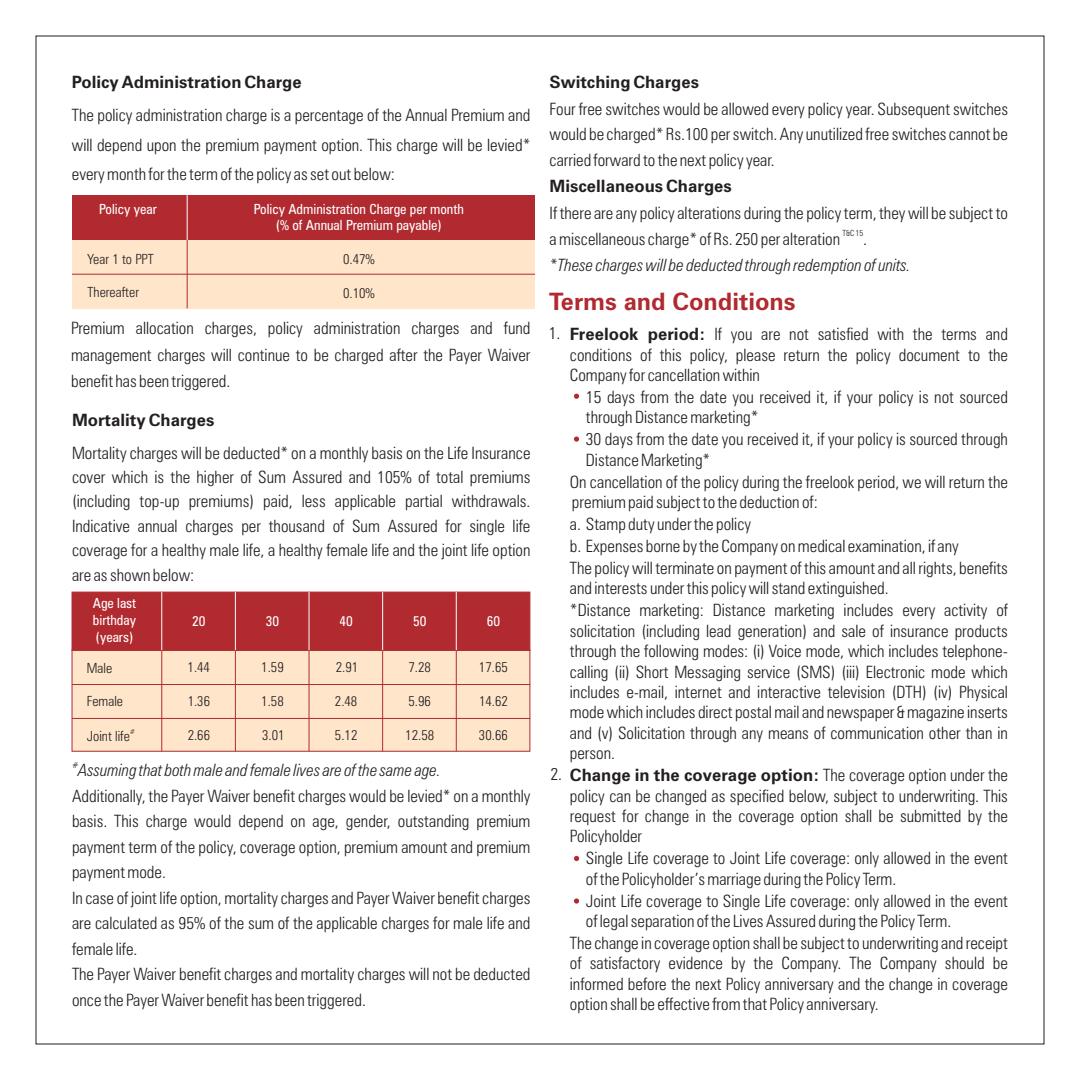
<style>
.page{position:relative;width:1080px;height:1080px;background:#fff}
.page>*{position:absolute;margin:0;border:0;box-sizing:border-box;transform-origin:0 0}
.t1{font:700 24px "Zurich BT";color:#b02a30}
.t2{font:300 condensed 17px/20.4px "Zurich BT";color:#231f20}
.t3{font:italic 300 condensed 17px "Zurich BT";color:#231f20}
.t4{font:700 17px "Zurich BT";color:#231f20}
.t5{font:300 condensed 14px "Zurich BT";color:#231f20}
.t6{font:condensed 14px/16.8px "Zurich BT";color:#fff;text-align:center}
.t7{font:300 condensed 8.4px "Zurich BT";color:#231f20}
.t8{font:italic 300 condensed 8.4px "Zurich BT";color:#231f20}
.t9{font:300 condensed 7px "Zurich BT";color:#231f20}
.s1{font-weight:700;font-stretch:normal}
</style>
<div class="page">
<svg style="left:574px;top:856px;width:5px;height:5px"></svg>
<div style="left:72px;top:195px;width:463px;height:45px;background:#b02a30"></div>
<div style="left:72px;top:240px;width:463px;height:68px;background:#ffe6cb"></div>
<hr style="left:187px;top:240px;width:1px;height:68px;background:#b02a30">
<hr style="left:187px;top:195px;width:1px;height:45px;background:#fff">
<hr style="left:72px;top:274px;width:463px;height:1px;background:#b02a30">
<div style="left:72px;top:651px;width:458px;height:101px;background:#ffe6cb"></div>
<div style="left:72px;top:592px;width:458px;height:59px;background:#b02a30"></div>
<hr style="left:161px;top:592px;width:1px;height:58px;background:#fff">
<hr style="left:456px;top:592px;width:1px;height:58px;background:#fff">
<hr style="left:382px;top:592px;width:1px;height:58px;background:#fff">
<hr style="left:309px;top:592px;width:1px;height:58px;background:#fff">
<hr style="left:235px;top:592px;width:1px;height:58px;background:#fff">
<hr style="left:161px;top:650px;width:1px;height:101px;background:#b02a30">
<hr style="left:456px;top:650px;width:1px;height:101px;background:#b02a30">
<hr style="left:382px;top:650px;width:1px;height:101px;background:#b02a30">
<hr style="left:309px;top:650px;width:1px;height:101px;background:#b02a30">
<hr style="left:235px;top:650px;width:1px;height:101px;background:#b02a30">
<hr style="left:72px;top:684px;width:458px;height:1px;background:#b02a30">
<hr style="left:72px;top:718px;width:458px;height:1px;background:#b02a30">
<svg style="left:574px;top:898px;width:5px;height:6px"></svg>
<svg style="left:574px;top:394px;width:5px;height:5px"></svg>
<svg style="left:574px;top:437px;width:5px;height:5px"></svg>
<p class="t4" style="left:72px;top:75px;width:231px">Policy Administration Charge</p>
<p class="t2" style="left:72px;top:102px;width:460px;line-height:29.6px;text-align:justify">The policy administration charge is a percentage of the Annual Premium and will depend upon the premium payment option. This charge will be levied* every month for the term of the policy as set out below:</p>
<p class="t6" style="left:99px;top:202px;width:59px">Policy year</p>
<p class="t5" style="left:88px;top:253px;width:68px">Year 1 to PPT</p>
<p class="t6" style="left:254px;top:202px;width:212px">Policy Administration Charge per month (% of Annual Premium payable)</p>
<p class="t5" style="left:343px;top:253px;width:33px">0.47%</p>
<p class="t5" style="left:343px;top:288px;width:33px">0.10%</p>
<p class="t5" style="left:88px;top:287px;width:53px">Thereafter</p>
<p class="t2" style="left:71px;top:317px;width:461px;line-height:26.4px;text-align:justify">Premium allocation charges, policy administration charges and fund management charges will continue to be charged after the Payer Waiver benefit has been triggered.</p>
<p class="t4" style="left:72px;top:413px;width:144px">Mortality Charges</p>
<p class="t2" style="left:72px;top:442px;width:460px;line-height:24.4px;text-align:justify">Mortality charges will be deducted* on a monthly basis on the Life Insurance cover which is the higher of Sum Assured and 105% of total premiums (including top-up premiums) paid, less applicable partial withdrawals.<br>Indicative annual charges per thousand of Sum Assured for single life coverage for a healthy male life, a healthy female life and the joint life option are as shown below:</p>
<p class="t6" style="left:93px;top:596px;width:45px;text-align:justify">Age last birthday (years)</p>
<p class="t5" style="left:87px;top:662px;width:27px">Male</p>
<p class="t5" style="left:87px;top:696px;width:38px">Female</p>
<p class="t6" style="left:192px;top:614px;width:15px">20</p>
<p class="t6" style="left:266px;top:614px;width:15px">30</p>
<p class="t6" style="left:339px;top:614px;width:15px">40</p>
<p class="t6" style="left:413px;top:614px;width:15px">50</p>
<p class="t6" style="left:487px;top:614px;width:15px">60</p>
<p class="t5" style="left:188px;top:662px;width:24px">1.44</p>
<p class="t5" style="left:188px;top:696px;width:24px">1.36</p>
<p class="t5" style="left:479px;top:662px;width:30px">17.65</p>
<p class="t5" style="left:479px;top:696px;width:30px">14.62</p>
<p class="t5" style="left:409px;top:662px;width:24px">7.28</p>
<p class="t5" style="left:408px;top:696px;width:24px">5.96</p>
<p class="t5" style="left:336px;top:662px;width:24px">2.91</p>
<p class="t5" style="left:335px;top:696px;width:24px">2.48</p>
<p class="t5" style="left:261px;top:662px;width:24px">1.59</p>
<p class="t5" style="left:261px;top:696px;width:24px">1.58</p>
<p class="t9" style="left:130px;top:729px;width:7px">#</p>
<p class="t5" style="left:87px;top:731px;width:44px">Joint life</p>
<p class="t5" style="left:188px;top:730px;width:24px">2.66</p>
<p class="t5" style="left:262px;top:730px;width:24px">3.01</p>
<p class="t5" style="left:335px;top:730px;width:24px">5.12</p>
<p class="t5" style="left:405px;top:730px;width:31px">12.58</p>
<p class="t5" style="left:479px;top:730px;width:30px">30.66</p>
<p class="t8" style="left:72px;top:762px;width:8px">#</p>
<p class="t2" style="left:72px;top:785px;width:460px;line-height:25.4px">Additionally, the Payer Waiver benefit charges would be levied* on a monthly basis. This charge would depend on age, gender, outstanding premium payment term of the policy, coverage option, premium amount and premium payment mode.<br>In case of joint life option, mortality charges and Payer Waiver benefit charges are calculated as 95% of the sum of the applicable charges for male life and female life.<br>The Payer Waiver benefit charges and mortality charges will not be deducted once the Payer Waiver benefit has been triggered.</p>
<p class="t3" style="left:79px;top:764px;width:364px">Assuming that both male and female lives are of the same age.</p>
<p class="t4" style="left:550px;top:75px;width:151px">Switching Charges</p>
<p class="t2" style="left:550px;top:98px;width:460px;line-height:25.4px;text-align:justify">Four free switches would be allowed every policy year. Subsequent switches would be charged* Rs.100 per switch. Any unutilized free switches cannot be carried forward to the next policy year.</p>
<p class="t4" style="left:550px;top:179px;width:184px">Miscellaneous Charges</p>
<p class="t2" style="left:550px;top:204px;width:460px">If there are any policy alterations during the policy term, they will be subject to</p>
<p class="t7" style="left:842px;top:230px;width:22px">T&amp;C 15</p>
<p class="t2" style="left:550px;top:230px;width:292px">a miscellaneous charge* of Rs. 250 per alteration</p>
<p class="t2" style="left:863px;top:230px;width:5px">.</p>
<p class="t3" style="left:550px;top:258px;width:363px">*These charges will be deducted through redemption of units.</p>
<h1 class="t1" style="left:549px;top:291px;width:248px">Terms and Conditions</h1>
<p class="t2" style="left:549px;top:325px;width:13px">1.</p>
<p class="t2" style="left:714px;top:325px;width:295px">If you are not satisfied with the terms and</p>
<p class="t4" style="left:570px;top:327px;width:137px">Freelook period:</p>
<p class="t2" style="left:570px;top:346px;width:440px">conditions of this policy, please return the policy document to the<br>Company for cancellation within</p>
<p class="t2" style="left:586px;top:388px;width:424px">15 days from the date you received it, if your policy is not sourced through Distance marketing*</p>
<p class="t2" style="left:586px;top:431px;width:424px">30 days from the date you received it, if your policy is sourced through<br>Distance Marketing*</p>
<p class="t2" style="left:570px;top:473px;width:440px">On cancellation of the policy during the freelook period, we will return the premium paid subject to the deduction of:</p>
<p class="t2" style="left:570px;top:515px;width:440px;line-height:22px">a. Stamp duty under the policy<br>b. Expenses borne by the Company on medical examination, if any<br>The policy will terminate on payment of this amount and all rights, benefits</p>
<p class="t2" style="left:570px;top:579px;width:440px;line-height:22px">and interests under this policy will stand extinguished.<br>*Distance marketing: Distance marketing includes every activity of</p>
<p class="t2" style="left:570px;top:622px;width:440px;text-align:justify">solicitation (including lead generation) and sale of insurance products through the following modes: (i) Voice mode, which includes telephone&shy;calling (ii) Short Messaging service (SMS) (iii) Electronic mode which includes e-mail, internet and interactive television (DTH) (iv) Physical mode which includes direct postal mail and newspaper &amp; magazine inserts and (v) Solicitation through any means of communication other than in person.</p>
<p class="t2" style="left:570px;top:767px;width:440px;text-align:justify"><span class="s1">Change in the coverage option:</span> The coverage option under the policy can be changed as specified below, subject to underwriting. This request for change in the coverage option shall be submitted by the Policyholder</p>
<p class="t2" style="left:586px;top:850px;width:424px">Single Life coverage to Joint Life coverage: only allowed in the event of the Policyholder’s marriage during the Policy Term.</p>
<p class="t2" style="left:586px;top:892px;width:424px">Joint Life coverage to Single Life coverage: only allowed in the event of legal separation of the Lives Assured during the Policy Term.</p>
<p class="t2" style="left:570px;top:934px;width:440px;text-align:justify">The change in coverage option shall be subject to underwriting and receipt of satisfactory evidence by the Company. The Company should be informed before the next Policy anniversary and the change in coverage option shall be effective from that Policy anniversary.</p>
<p class="t2" style="left:550px;top:765px;width:13px">2.</p>
</div>
